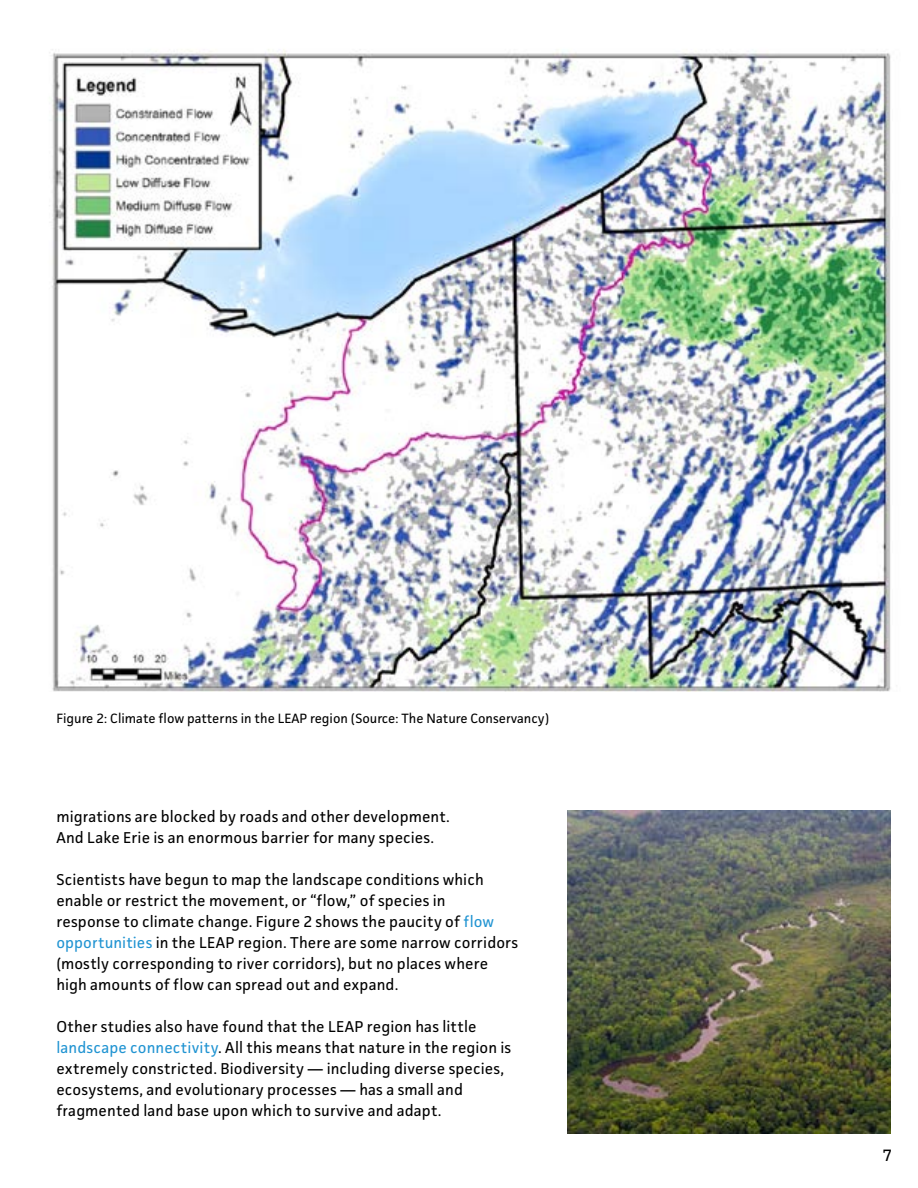
<style>
.page{position:relative;width:918px;height:1188px;background:#fff}
.page>*{position:absolute;margin:0;border:0;box-sizing:border-box;transform-origin:0 0}
.t1{font:16.5px "Facit";color:#000}
.t2{font:15.75px/21px "Facit";letter-spacing:.005em;color:#000}
.t3{font:13.5px "Facit";color:#000}
.s1{color:#2194d2}
</style>
<div class="page">
<img style="left:49px;top:49px;width:842px;height:643px">
<img style="left:567px;top:810px;width:324px;height:324px">
<p class="t3" style="left:56px;top:710px;width:494px">Figure 2: Climate flow patterns in the LEAP region (Source: The Nature Conservancy)</p>
<p class="t2" style="left:56px;top:806px;width:395px">migrations are blocked by roads and other development.<br>And Lake Erie is an enormous barrier for many species.</p>
<p class="t2" style="left:56px;top:869px;width:463px">Scientists have begun to map the landscape conditions which enable or restrict the movement, or “flow,” of species in<br>response to climate change. Figure 2 shows the paucity of <span class="s1">flow opportunities</span> in the LEAP region. There are some narrow corridors (mostly corresponding to river corridors), but no places where high amounts of flow can spread out and expand.</p>
<p class="t2" style="left:56px;top:1016px;width:456px">Other studies also have found that the LEAP region has little <span class="s1">landscape connectivity</span>. All this means that nature in the region is extremely constricted. Biodiversity — including diverse species, ecosystems, and evolutionary processes — has a small and fragmented land base upon which to survive and adapt.</p>
<p class="t1" style="left:883px;top:1145px;width:11px">7</p>
</div>
